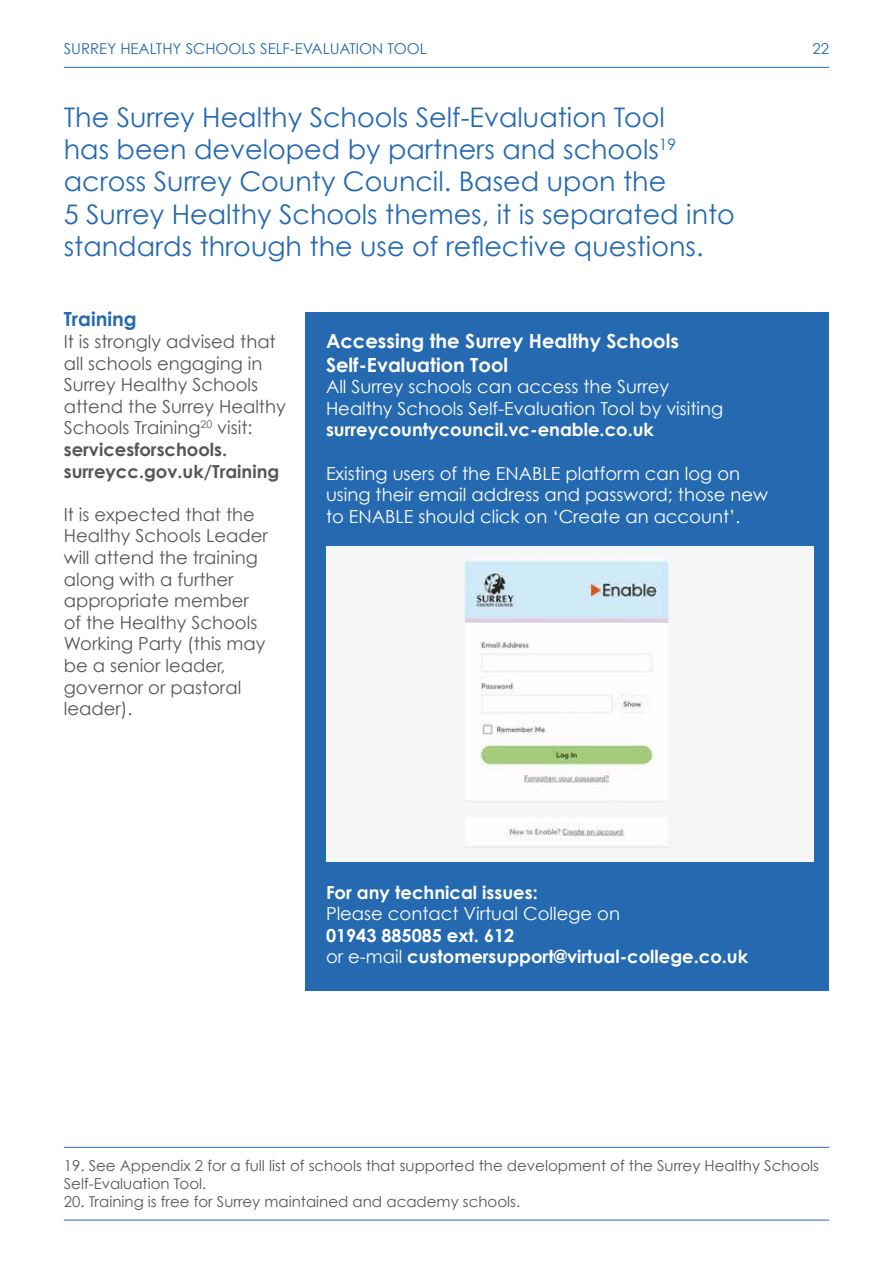
<style>
.page{position:relative;width:893px;height:1263px;background:#fff}
.page>*{position:absolute;margin:0;border:0;box-sizing:border-box;transform-origin:0 0}
.t1{font:27px/32.4px "Century Gothic";color:#256ab1}
.t2{font:700 19.5px/23.4px "Century Gothic";color:#fff}
.t3{font:700 19.5px "Century Gothic";color:#256ab1}
.t4{font:18px/21.6px "Century Gothic";color:#575756}
.t5{font:18px/21.6px "Century Gothic";color:#fff}
.t6{font:700 18px/21.6px "Century Gothic";color:#fff}
.t7{font:15px/18px "Century Gothic";color:#575756}
.t8{font:15px "Century Gothic";color:#256ab1}
.s1{font-weight:700}
.s2{font-weight:400}
</style>
<div class="page">
<hr style="left:64px;top:67px;width:765px;height:1px;background:#256ab1">
<hr style="left:64px;top:1220px;width:765px;height:1px;background:#256ab1">
<hr style="left:64px;top:1147px;width:765px;height:1px;background:#256ab1">
<div style="left:305px;top:312px;width:524px;height:679px;background:#256ab1"></div>
<img style="left:326px;top:547px;width:488px;height:315px">
<p class="t8" style="left:64px;top:39px;width:365px">SURREY HEALTHY SCHOOLS SELF-EVALUATION TOOL</p>
<p class="t8" style="left:813px;top:39px;width:18px">22</p>
<p class="t1" style="left:64px;top:100px;width:673px">The Surrey Healthy Schools Self-Evaluation Tool<br>has been developed by partners and schools<sup>19 </sup>across Surrey County Council. Based upon the<br>5 Surrey Healthy Schools themes, it is separated into standards through the use of reflective questions.</p>
<p class="t3" style="left:64px;top:307px;width:74px">Training</p>
<p class="t4" style="left:64px;top:330px;width:223px">It is strongly advised that all schools engaging in<br>Surrey Healthy Schools attend the Surrey Healthy<br>Schools Training<sup>20</sup> visit: <span class="s1">servicesforschools. surreycc.gov.uk/Training</span></p>
<p class="t4" style="left:64px;top:503px;width:206px">It is expected that the<br>Healthy Schools Leader will attend the training along with a further appropriate member of the Healthy Schools<br>Working Party (this may be a senior leader, governor or pastoral leader).</p>
<p class="t2" style="left:326px;top:329px;width:354px">Accessing the Surrey Healthy Schools<br>Self-Evaluation Tool</p>
<p class="t5" style="left:326px;top:376px;width:399px">All Surrey schools can access the Surrey<br>Healthy Schools Self-Evaluation Tool by visiting</p>
<p class="t6" style="left:326px;top:419px;width:329px">surreycountycouncil.vc-enable.co.uk</p>
<p class="t5" style="left:326px;top:462px;width:444px">Existing users of the ENABLE platform can log on using their email address and password; those new to ENABLE should click on ‘Create an account’.</p>
<p class="t6" style="left:326px;top:881px;width:213px">For any technical issues:</p>
<p class="t5" style="left:326px;top:903px;width:296px">Please contact Virtual College on</p>
<p class="t6" style="left:326px;top:924px;width:424px">01943 885085 ext. 612<br><span class="s2">or e-mail</span> customersupport@virtual-college.co.uk</p>
<p class="t7" style="left:64px;top:1156px;width:757px">19. See Appendix 2 for a full list of schools that supported the development of the Surrey Healthy Schools<br>Self-Evaluation Tool.</p>
<p class="t7" style="left:64px;top:1192px;width:458px">20. Training is free for Surrey maintained and academy schools.</p>
</div>
